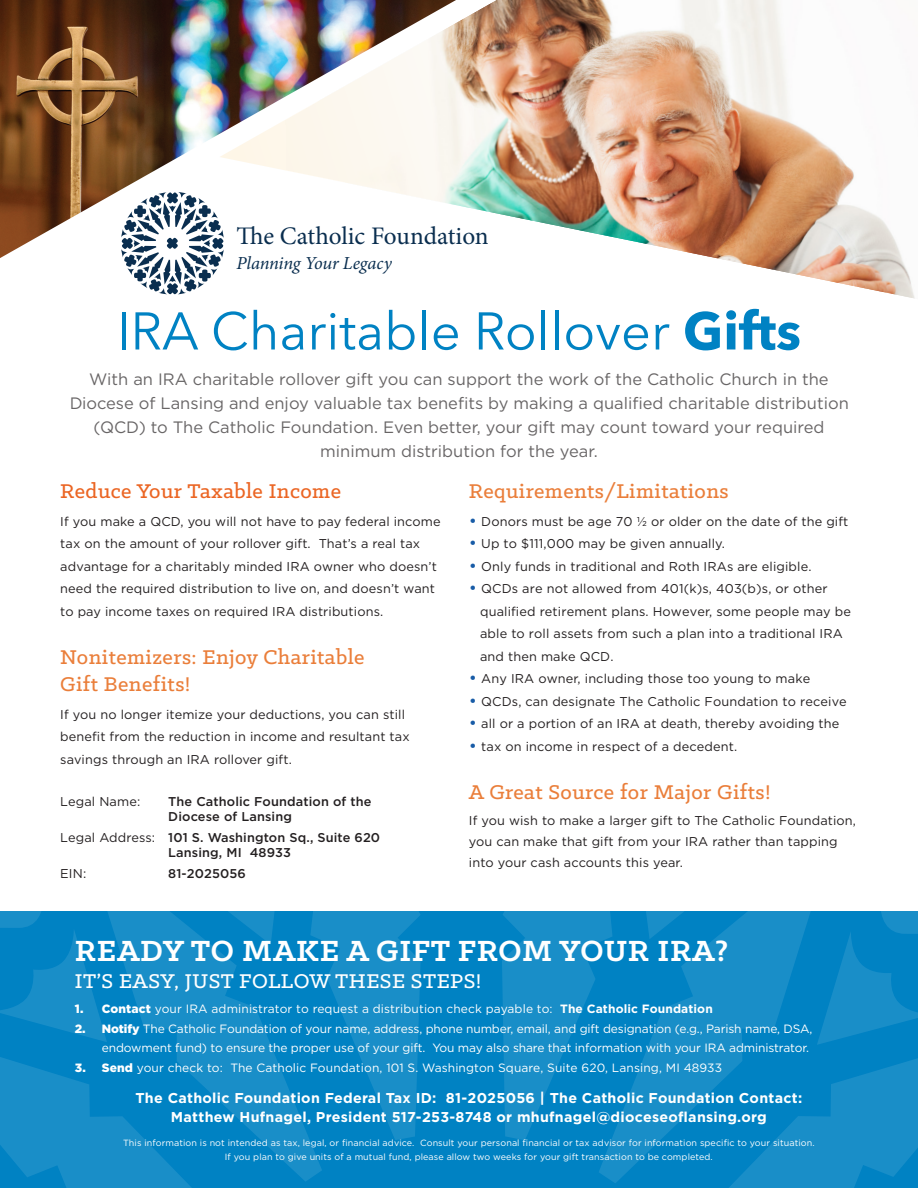
<style>
.page{position:relative;width:918px;height:1188px;background:#fff}
.page>*{position:absolute;margin:0;border:0;box-sizing:border-box;transform-origin:0 0}
.t1{font:52.5px "Avenir Next";color:#0082c3}
.t2{font:700 33px "Klinic Slab";letter-spacing:.02em;color:#fff}
.t3{font:25.2px "Minion Pro";color:#0a2e4f}
.t4{font:500 22.5px/27px "Klinic Slab";letter-spacing:.02em;color:#ea7e3a}
.t5{font:500 22.5px "Klinic Slab";letter-spacing:.02em;color:#fff}
.t6{font:500 22.5px "Klinic Slab";letter-spacing:.02em;color:#eb6523}
.t7{font:italic 18.3px "Minion Pro";letter-spacing:-.01em;color:#0a2e4f}
.t8{font:16.5px/24px "Gotham";color:#231f20;text-align:center}
.t9{font:700 14.25px/19.5px "Gotham";letter-spacing:.02em;color:#fff;text-align:center}
.t10{font:12.75px/22.5px "Gotham";letter-spacing:.01em;color:#231f20}
.t11{font:500 12.75px "Gotham";letter-spacing:.01em;color:#231f20}
.t12{font:12px/19.5px "Gotham";letter-spacing:-.01em;color:#fff;text-align:right}
.t13{font:12px "Gotham";letter-spacing:.01em;color:#fff}
.t14{font:9px/13.5px "Gotham";letter-spacing:.01em;color:#fff;text-align:center}
.s1{font-weight:700}
.s2{font-weight:400}
.s3{font-family:"Berkeley Pro";font-size:16.5px;color:#185ca7}
.s4{font-weight:900}
</style>
<div class="page">
<img style="left:0;top:0;width:219px;height:258px">
<svg style="left:121px;top:192px;width:98px;height:102px"></svg>
<img style="left:219px;top:0;width:696px;height:299px">
<svg style="left:0;top:911px;width:918px;height:277px;background:#0b87c5"></svg>
<p class="t3" style="left:236px;top:219px;width:254px">The Catholic Foundation</p>
<p class="t7" style="left:236px;top:250px;width:157px">Planning Your Legacy</p>
<p class="t1" style="left:117px;top:287px;width:686px">IRA Charitable Rollover <span class="s1">Gifts</span></p>
<p class="t8" style="left:69px;top:367px;width:781px">With an IRA charitable rollover gift you can support the work of the Catholic Church in the Diocese of Lansing and enjoy valuable tax benefits by making a qualified charitable distribution (QCD) to The Catholic Foundation. Even better, your gift may count toward your required minimum distribution for the year.</p>
<p class="t6" style="left:60px;top:476px;width:282px">Reduce Your Taxable Income</p>
<p class="t10" style="left:60px;top:510px;width:382px">If you make a QCD, you will not have to pay federal income tax on the amount of your rollover gift. That’s a real tax advantage for a charitably minded IRA owner who doesn’t need the required distribution to live on, and doesn’t want to pay income taxes on required IRA distributions.</p>
<p class="t4" style="left:60px;top:643px;width:306px">Nonitemizers: Enjoy Charitable<br>Gift Benefits!</p>
<p class="t10" style="left:60px;top:703px;width:351px">If you no longer itemize your deductions, you can still benefit from the reduction in income and resultant tax savings through an IRA rollover gift.</p>
<p class="t10" style="left:60px;top:790px;width:81px">Legal Name:</p>
<p class="t11" style="left:168px;top:793px;width:205px">The Catholic Foundation of the</p>
<p class="t11" style="left:168px;top:808px;width:125px">Diocese of Lansing</p>
<p class="t11" style="left:60px;top:829px;width:321px"><span class="s2">Legal Address:</span> 101 S. Washington Sq., Suite 620</p>
<p class="t11" style="left:168px;top:844px;width:124px">Lansing, MI 48933</p>
<p class="t10" style="left:60px;top:862px;width:27px">EIN:</p>
<p class="t11" style="left:168px;top:865px;width:79px">81-2025056</p>
<p class="t4" style="left:469px;top:477px;width:261px">Requirements/Limitations</p>
<p class="t10" style="left:469px;top:510px;width:381px"><span class="s3">•</span> Donors must be age 70 ½ or older on the date of the gift</p>
<p class="t10" style="left:469px;top:532px;width:258px"><span class="s3">•</span> Up to $111,000 may be given annually.</p>
<p class="t10" style="left:469px;top:555px;width:344px"><span class="s3">•</span> Only funds in traditional and Roth IRAs are eligible.</p>
<p class="t10" style="left:480px;top:577px;width:372px;text-indent:-11px"><span class="s3">•</span> QCDs are not allowed from 401(k)s, 403(b)s, or other qualified retirement plans. However, some people may be able to roll assets from such a plan into a traditional IRA and then make QCD.</p>
<p class="t10" style="left:469px;top:667px;width:343px"><span class="s3">•</span> Any IRA owner, including those too young to make</p>
<p class="t10" style="left:469px;top:690px;width:379px"><span class="s3">•</span> QCDs, can designate The Catholic Foundation to receive</p>
<p class="t10" style="left:469px;top:712px;width:372px"><span class="s3">•</span> all or a portion of an IRA at death, thereby avoiding the</p>
<p class="t10" style="left:469px;top:735px;width:270px"><span class="s3">•</span> tax on income in respect of a decedent.</p>
<p class="t4" style="left:469px;top:778px;width:303px">A Great Source for Major Gifts!</p>
<p class="t10" style="left:469px;top:810px;width:389px;line-height:21px">If you wish to make a larger gift to The Catholic Foundation, you can make that gift from your IRA rather than tapping into your cash accounts this year.</p>
<p class="t2" style="left:75px;top:929px;width:655px">READY TO MAKE A GIFT FROM YOUR IRA?</p>
<p class="t5" style="left:75px;top:967px;width:408px">IT’S EASY, JUST FOLLOW THESE STEPS!</p>
<p class="t13" style="left:75px;top:1001px;width:640px"><span class="s4">1. Contact</span> your IRA administrator to request a distribution check payable to: <span class="s1">The Catholic Foundation</span></p>
<p class="t12" style="left:75px;top:1018px;width:739px"><span class="s4">2. Notify</span> The Catholic Foundation of your name, address, phone number, email, and gift designation (e.g., Parish name, DSA, endowment fund) to ensure the proper use of your gift. You may also share that information with your IRA administrator.</p>
<p class="t13" style="left:75px;top:1060px;width:649px"><span class="s4">3. Send</span> your check to: The Catholic Foundation, 101 S. Washington Square, Suite 620, Lansing, MI 48933</p>
<p class="t9" style="left:136px;top:1088px;width:668px">The Catholic Foundation Federal Tax ID: 81-2025056 | The Catholic Foundation Contact:<br>Matthew Hufnagel, President 517-253-8748 or mhufnagel@dioceseoflansing.org</p>
<p class="t14" style="left:123px;top:1136px;width:693px">This information is not intended as tax, legal, or financial advice. Consult your personal financial or tax advisor for information specific to your situation.<br>If you plan to give units of a mutual fund, please allow two weeks for your gift transaction to be completed.</p>
</div>
